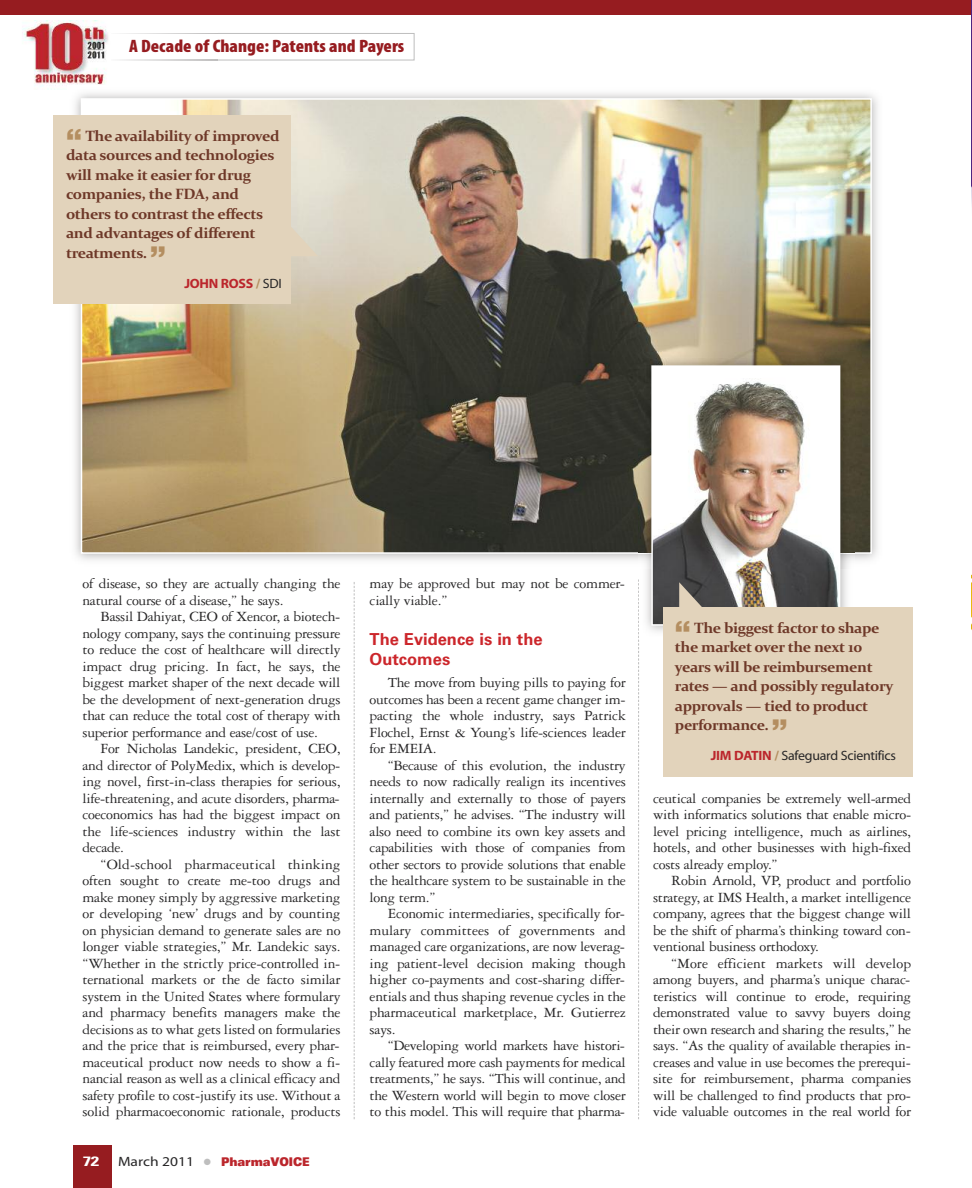
<style>
.page{position:relative;width:972px;height:1188px;background:#fff}
.page>*{position:absolute;margin:0;border:0;box-sizing:border-box;transform-origin:0 0}
.t1{font:18px "Myriad MM.830.wt.300.wd";color:#961c20;scale:1.05 1}
.t2{font:700 16.5px/19.5px "Univers";color:#cc262b}
.t3{font:15px/16.5px "Garamond Three";letter-spacing:-.02em;color:#272627;text-align:justify}
.t4{font:700 15px/19.5px "Constantia";letter-spacing:-.025em;color:#6e3828}
.t5{font:13.5px "Myriad MM.400.wt.600.wd";letter-spacing:-.02em;color:#272627}
.t6{font:13.5px "Myriad MM.700.wt.600.wd";letter-spacing:-.02em;color:#bb262c}
.t7{font:700 condensed 13.5px "Univers";color:#fff;scale:1.4 1}
.t8{font:900 expanded 12px "Univers";letter-spacing:-.01em;color:#bb262c;scale:.75 1}
.s1{font-family:"Helvetica";font-weight:900;font-size:30px;color:#b48e60}
.s2{color:#b48e60}
.s3{font-family:"Myriad MM.400.wt.600.wd";color:#272627}
.s4{font-family:"Myriad MM.400.wt.600.wd";font-weight:400;font-stretch:normal;font-size:13.5px;color:#272627}
.s5{color:#bebebe}
.s6{font-family:"Myriad MM.700.wt.600.wd";color:#bb262c}
.s7{font-family:"Myriad MM.700.wt.600.wd";color:#b48e60}
</style>
<div class="page">
<div style="left:73px;top:1145px;width:39px;height:43px;background:#961c20"></div>
<div style="left:0;top:0;width:972px;height:15px;background:#961c20"></div>
<svg style="left:354px;top:582px;width:1px;height:537px"></svg>
<svg style="left:638px;top:579px;width:1px;height:540px"></svg>
<svg style="left:217px;top:33px;width:198px;height:27px"></svg>
<img style="left:22px;top:20px;width:87px;height:70px">
<img style="left:68px;top:85px;width:41px;height:5px">
<img style="left:84px;top:101px;width:785px;height:450px">
<div style="left:54px;top:115px;width:237px;height:189px;background:#e2d3bb"></div>
<svg style="left:291px;top:224px;width:27px;height:32px"></svg>
<img style="left:639px;top:352px;width:216px;height:280px">
<img style="left:639px;top:580px;width:1px;height:52px">
<img style="left:654px;top:368px;width:183px;height:255px">
<div style="left:651px;top:365px;width:189px;height:261px;border:2px solid #fff"></div>
<div style="left:663px;top:607px;width:249px;height:170px;background:#e2d3bb"></div>
<svg style="left:679px;top:582px;width:30px;height:25px"></svg>
<svg style="left:971px;top:0;width:1px;height:630px"></svg>
<p class="t1" style="left:129px;top:40px;width:264px">A Decade of Change: Patents and Payers</p>
<p class="t4" style="left:66px;top:126px;width:215px"><span class="s1">“</span> The availability of improved data sources and technologies will make it easier for drug companies, the FDA, and others to contrast the effects and advantages of different treatments. <span class="s1">”</span></p>
<p class="t6" style="left:184px;top:278px;width:99px">JOHN ROSS <span class="s2">/</span> <span class="s3">SDI</span></p>
<p class="t3" style="left:83px;top:577px;width:259px">of disease, so they are actually changing the natural course of a disease,” he says.</p>
<p class="t3" style="left:83px;top:610px;width:260px;text-indent:18px">Bassil Dahiyat, CEO of Xencor, a biotech&shy;nology company, says the continuing pressure to reduce the cost of healthcare will directly impact drug pricing. In fact, he says, the biggest market shaper of the next decade will be the development of next-generation drugs that can reduce the total cost of therapy with superior performance and ease/cost of use.</p>
<p class="t3" style="left:83px;top:742px;width:260px;text-indent:18px">For Nicholas Landekic, president, CEO, and director of PolyMedix, which is develop&shy;ing novel, first-in-class therapies for serious, life-threatening, and acute disorders, pharma&shy;coeconomics has had the biggest impact on the life-sciences industry within the last decade.</p>
<p class="t3" style="left:83px;top:857px;width:260px;text-indent:18px">“Old-school pharmaceutical thinking often sought to create me-too drugs and make money simply by aggressive marketing or developing ‘new’ drugs and by counting on physician demand to generate sales are no longer viable strategies,” Mr. Landekic says. “Whether in the strictly price-controlled in&shy;ternational markets or the de facto similar system in the United States where formulary and pharmacy benefits managers make the decisions as to what gets listed on formularies and the price that is reimbursed, every phar&shy;maceutical product now needs to show a fi&shy;nancial reason as well as a clinical efficacy and safety profile to cost-justify its use. Without a solid pharmacoeconomic rationale, products</p>
<p class="t7" style="left:83px;top:1156px;width:13px">72</p>
<p class="t8" style="left:118px;top:1157px;width:257px"><span class="s4">March 2011</span> <span class="s5">●</span> PharmaVOICE</p>
<p class="t3" style="left:370px;top:577px;width:257px">may be approved but may not be commer&shy;cially viable.”</p>
<p class="t2" style="left:370px;top:631px;width:174px">The Evidence is in the<br>Outcomes</p>
<p class="t3" style="left:370px;top:676px;width:258px;text-indent:18px">The move from buying pills to paying for outcomes has been a recent game changer im&shy;pacting the whole industry, says Patrick Flochel, Ernst &amp; Young’s life-sciences leader for EMEIA.</p>
<p class="t3" style="left:370px;top:758px;width:258px;text-indent:18px">“Because of this evolution, the industry needs to now radically realign its incentives internally and externally to those of payers and patients,” he advises. “The industry will also need to combine its own key assets and capabilities with those of companies from other sectors to provide solutions that enable the healthcare system to be sustainable in the long term.”</p>
<p class="t3" style="left:370px;top:907px;width:258px;text-indent:18px">Economic intermediaries, specifically for&shy;mulary committees of governments and managed care organizations, are now leverag&shy;ing patient-level decision making though higher co-payments and cost-sharing differ&shy;entials and thus shaping revenue cycles in the pharmaceutical marketplace, Mr. Gutierrez says.</p>
<p class="t3" style="left:370px;top:1039px;width:258px;text-indent:18px">“Developing world markets have histori&shy;cally featured more cash payments for medical treatments,” he says. “This will continue, and the Western world will begin to move closer to this model. This will require that pharma-</p>
<p class="t4" style="left:675px;top:618px;width:220px"><span class="s1">“</span> The biggest factor to shape the market over the next 10 years will be reimbursement rates — and possibly regulatory approvals — tied to product performance. <span class="s1">”</span></p>
<p class="t5" style="left:711px;top:751px;width:187px"><span class="s6">JIM DATIN</span> <span class="s7">/</span> Safeguard Scientifics</p>
<p class="t3" style="left:653px;top:791px;width:260px">ceutical companies be extremely well-armed with informatics solutions that enable micro&shy;level pricing intelligence, much as airlines, hotels, and other businesses with high-fixed costs already employ.”</p>
<p class="t3" style="left:653px;top:874px;width:260px;text-indent:18px">Robin Arnold, VP, product and portfolio strategy, at IMS Health, a market intelligence company, agrees that the biggest change will be the shift of pharma’s thinking toward con&shy;ventional business orthodoxy.</p>
<p class="t3" style="left:653px;top:956px;width:260px;text-indent:18px">“More efficient markets will develop among buyers, and pharma’s unique charac&shy;teristics will continue to erode, requiring demonstrated value to savvy buyers doing their own research and sharing the results,” he says. “As the quality of available therapies in&shy;creases and value in use becomes the prerequi&shy;site for reimbursement, pharma companies will be challenged to find products that pro&shy;vide valuable outcomes in the real world for</p>
</div>
